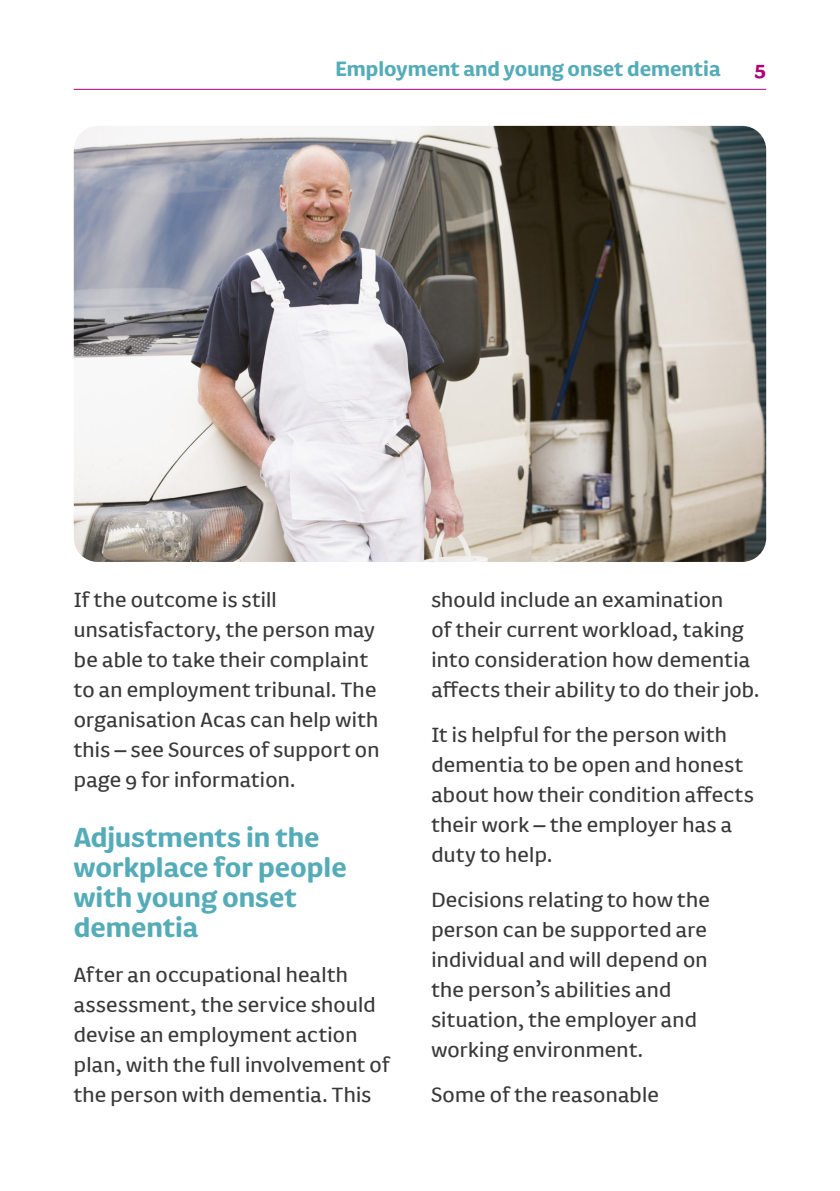
<style>
.page{position:relative;width:840px;height:1191px;background:#fff}
.page>*{position:absolute;margin:0;border:0;box-sizing:border-box;transform-origin:0 0}
.AC_16pt_crosshead{font:700 32px/30px "FS Pimlico";color:#54acb8}
.AC_body_copy{font:24px/30px "FS Pimlico";letter-spacing:.01em;color:#393939}
.t1{font:700 24px "FS Pimlico";color:#54acb8}
.t2{font:700 24px "FS Pimlico";color:#b00077}
</style>
<div class="page">
<hr style="left:74px;top:89px;width:691px;height:1px;background:#b00077">
<img style="left:74px;top:126px;width:691px;height:436px">
<p class="t1" style="left:335px;top:51px;width:386px">Employment and young onset dementia</p>
<p class="t2" style="left:754px;top:51px;width:13px">5</p>
<p class="AC_body_copy" style="left:74px;top:584px;width:307px">If the outcome is still unsatisfactory, the person may be able to take their complaint to an employment tribunal. The organisation Acas can help with this – see Sources of support on page 9 for information.</p>
<p class="AC_16pt_crosshead" style="left:74px;top:821px;width:274px">Adjustments in the workplace for people with young onset dementia</p>
<p class="AC_body_copy" style="left:74px;top:959px;width:317px">After an occupational health assessment, the service should devise an employment action plan, with the full involvement of the person with dementia. This</p>
<p class="AC_body_copy" style="left:431px;top:584px;width:329px">should include an examination<br>of their current workload, taking into consideration how dementia affects their ability to do their job.</p>
<p class="AC_body_copy" style="left:431px;top:719px;width:324px">It is helpful for the person with dementia to be open and honest about how their condition affects their work – the employer has a duty to help.</p>
<p class="AC_body_copy" style="left:431px;top:884px;width:280px">Decisions relating to how the person can be supported are individual and will depend on the person’s abilities and situation, the employer and working environment.</p>
<p class="AC_body_copy" style="left:431px;top:1079px;width:229px">Some of the reasonable</p>
</div>
